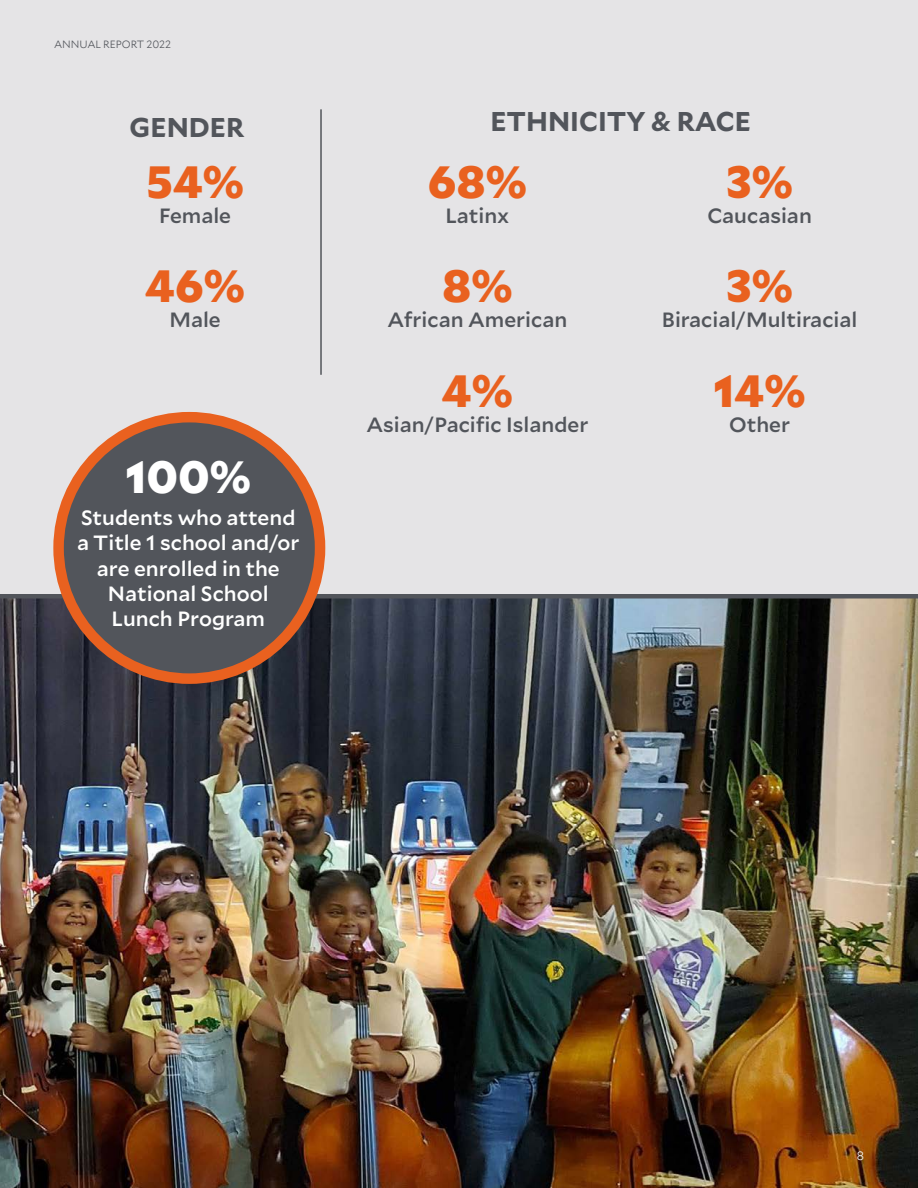
<style>
.page{position:relative;width:918px;height:1188px;background:#fff}
.page>*{position:absolute;margin:0;border:0;box-sizing:border-box;transform-origin:0 0}
.Large_numbers{font:900 45px "Mallory";color:#e9611f}
.Timeline_text{font:900 45px "Mallory";color:#fff}
.text_below_numbers{font:700 27px "Mallory";color:#52555b}
.Large_numbers-2{font:700 27px "Mallory";color:#52555b}
.Timeline_text-2{font:500 21px "Mallory";color:#52555b}
.Timeline_text-3{font:500 21px/25.2px "Mallory";color:#fff;text-align:center}
.t1{font:300 12px "Mallory";color:#fff}
.t2{font:300 10.5px "Mallory";color:#52555b}
</style>
<div class="page">
<div style="left:0;top:0;width:918px;height:599px;background:#e5e4e6"></div>
<img style="left:0;top:598px;width:918px;height:590px">
<hr style="left:320px;top:109px;width:2px;height:266px;background:#52555b">
<hr style="left:0;top:594px;width:918px;height:4px;background:#52555b">
<div style="left:59px;top:417px;width:261px;height:262px;background:#52555b;border-radius:50%"></div>
<div style="left:53px;top:412px;width:272px;height:272px;border:10px solid #e9611f;border-radius:50%"></div>
<p class="t2" style="left:54px;top:37px;width:119px">ANNUAL REPORT 2022</p>
<p class="Large_numbers-2" style="left:130px;top:107px;width:116px">GENDER</p>
<p class="text_below_numbers" style="left:490px;top:101px;width:262px">ETHNICITY &amp; RACE</p>
<p class="Large_numbers" style="left:146px;top:147px;width:99px">54%</p>
<p class="Timeline_text-2" style="left:159px;top:200px;width:74px">Female</p>
<p class="Large_numbers" style="left:145px;top:252px;width:101px">46%</p>
<p class="Timeline_text-2" style="left:169px;top:305px;width:53px">Male</p>
<p class="Timeline_text" style="left:125px;top:443px;width:127px">100%</p>
<p class="Timeline_text-3" style="left:77px;top:504px;width:224px">Students who attend a Title 1 school and/or are enrolled in the<br>National School<br>Lunch Program</p>
<p class="Large_numbers" style="left:428px;top:147px;width:101px">68%</p>
<p class="Timeline_text-2" style="left:445px;top:200px;width:65px">Latinx</p>
<p class="Large_numbers" style="left:442px;top:252px;width:72px">8%</p>
<p class="Timeline_text-2" style="left:388px;top:305px;width:181px">African American</p>
<p class="Large_numbers" style="left:442px;top:356px;width:72px">4%</p>
<p class="Timeline_text-2" style="left:366px;top:409px;width:224px">Asian/Pacific Islander</p>
<p class="Large_numbers" style="left:726px;top:147px;width:68px">3%</p>
<p class="Timeline_text-2" style="left:707px;top:200px;width:106px">Caucasian</p>
<p class="Large_numbers" style="left:726px;top:252px;width:68px">3%</p>
<p class="Timeline_text-2" style="left:662px;top:305px;width:197px">Biracial/Multiracial</p>
<p class="Large_numbers" style="left:714px;top:356px;width:93px">14%</p>
<p class="Timeline_text-2" style="left:729px;top:409px;width:62px">Other</p>
<p class="t1" style="left:857px;top:1147px;width:9px">8</p>
</div>
